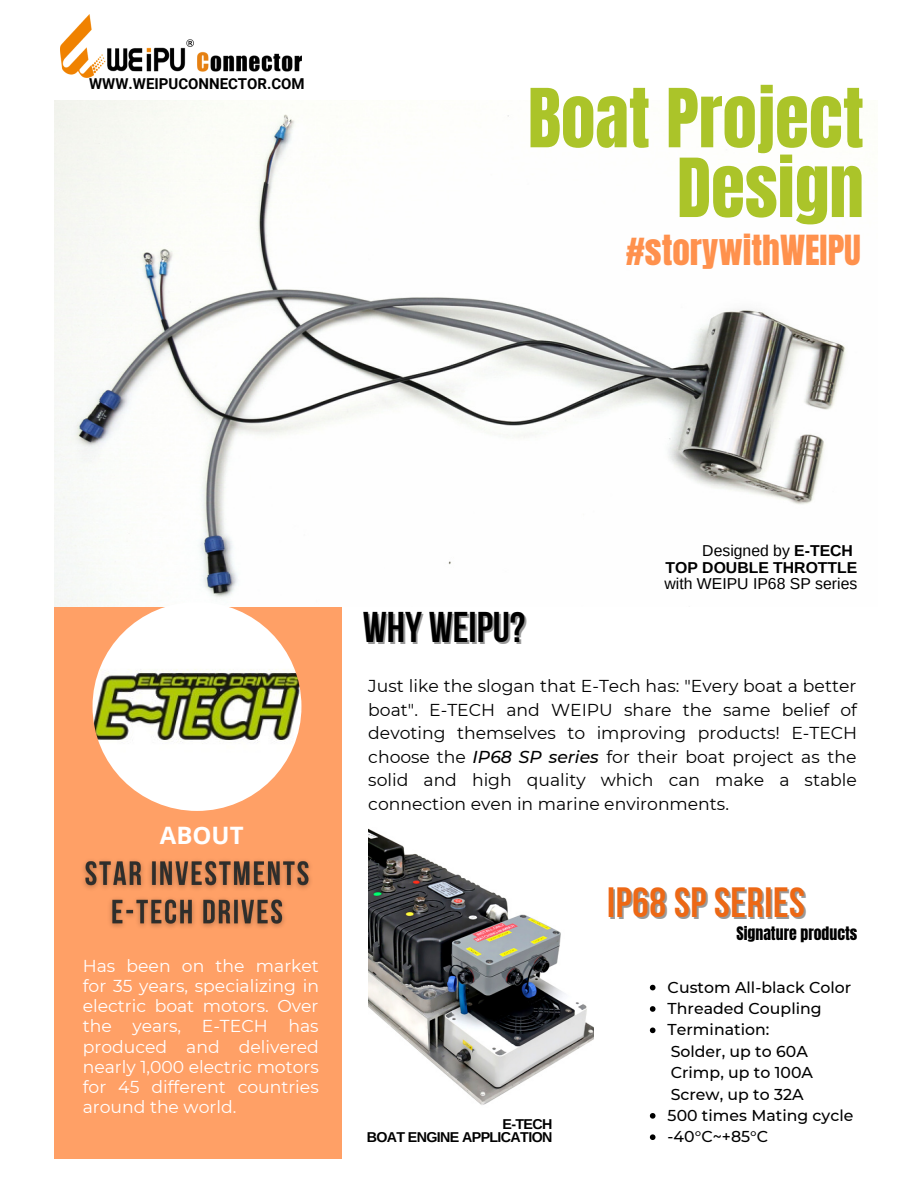
<style>
.page{position:relative;width:918px;height:1188px;background:#fff}
.page>*{position:absolute;margin:0;border:0;box-sizing:border-box;transform-origin:0 0}
.t1{font:69.15px "Anton";color:#abc429}
.t2{font:42.9px "Bebas Neue Cyrillic";color:#000}
.t3{font:42.15px "Bebas Neue Cyrillic";letter-spacing:.015em;color:#ed6815}
.t4{font:35.25px "Anton";color:#ff914d}
.t5{font:700 24px "Open Sans";color:#fff}
.t6{font:17.25px/23.7px "Montserrat";color:#000;text-align:justify}
.t7{font:17.25px/20.2px "Montserrat";color:#fff;text-align:justify}
.t8{font:500 15.75px "Montserrat";color:#000}
.t9{font:15.75px "Arimo";color:#000}
.t10{font:700 15.75px "Arimo";color:#000}
.t11{font:15.75px "Anton";color:#000}
.t12{font:700 15px "Roboto";color:#000}
.t13{font:700 14.25px "Arimo";letter-spacing:-.045em;color:#000}
.s1{font-weight:700}
.s2{font-weight:500;font-style:italic}
</style>
<div class="page">
<img style="left:54px;top:101px;width:792px;height:506px">
<div style="left:54px;top:607px;width:288px;height:552px;background:#ffa066"></div>
<img style="left:93px;top:602px;width:208px;height:209px;border-radius:50%">
<img style="left:368px;top:828px;width:225px;height:277px">
<img style="left:61px;top:14px;width:240px;height:63px">
<img style="left:83px;top:860px;width:228px;height:68px">
<svg style="left:650px;top:985px;width:6px;height:5px"></svg>
<svg style="left:650px;top:1006px;width:6px;height:6px"></svg>
<svg style="left:650px;top:1028px;width:6px;height:5px"></svg>
<svg style="left:650px;top:1113px;width:6px;height:6px"></svg>
<svg style="left:650px;top:1134px;width:6px;height:6px"></svg>
<p class="t12" style="left:89px;top:75px;width:217px">WWW.WEIPUCONNECTOR.COM</p>
<p class="t1" style="left:528px;top:69px;width:338px">Boat Project</p>
<p class="t1" style="left:677px;top:138px;width:188px">Design</p>
<p class="t4" style="left:626px;top:225px;width:237px">#storywithWEIPU</p>
<p class="t5" style="left:160px;top:818px;width:85px">ABOUT</p>
<p class="t7" style="left:83px;top:955px;width:238px">Has been on the market for 35 years, specializing in electric boat motors. Over the years, E-TECH has produced and delivered nearly 1,000 electric motors for 45 different countries around the world.</p>
<p class="t2" style="left:363px;top:610px;width:164px">WHY WEIPU?</p>
<p class="t9" style="left:702px;top:542px;width:152px">Designed by <span class="s1">E-TECH</span></p>
<p class="t9" style="left:665px;top:575px;width:194px">with WEIPU IP68 SP series</p>
<p class="t10" style="left:666px;top:559px;width:193px">TOP DOUBLE THROTTLE</p>
<p class="t6" style="left:368px;top:674px;width:490px">Just like the slogan that E-Tech has: "Every boat a better boat". E-TECH and WEIPU share the same belief of devoting themselves to improving products! E-TECH choose the <span class="s2">IP68 SP series</span> for their boat project as the solid and high quality which can make a stable connection even in marine environments.</p>
<p class="t3" style="left:607px;top:886px;width:199px">IP68 SP SERIES</p>
<p class="t11" style="left:736px;top:922px;width:122px">Signature products</p>
<p class="t8" style="left:668px;top:977px;width:185px">Custom All-black Color</p>
<p class="t8" style="left:668px;top:999px;width:156px">Threaded Coupling</p>
<p class="t8" style="left:668px;top:1020px;width:103px">Termination:</p>
<p class="t13" style="left:503px;top:1116px;width:51px">E-TECH</p>
<p class="t13" style="left:367px;top:1129px;width:187px">BOAT ENGINE APPLICATION</p>
<p class="t8" style="left:671px;top:1042px;width:139px">Solder, up to 60A</p>
<p class="t8" style="left:671px;top:1063px;width:144px">Crimp, up to 100A</p>
<p class="t8" style="left:671px;top:1084px;width:135px">Screw, up to 32A</p>
<p class="t8" style="left:668px;top:1106px;width:187px">500 times Mating cycle</p>
<p class="t8" style="left:668px;top:1127px;width:102px">-40°C~+85°C</p>
</div>
